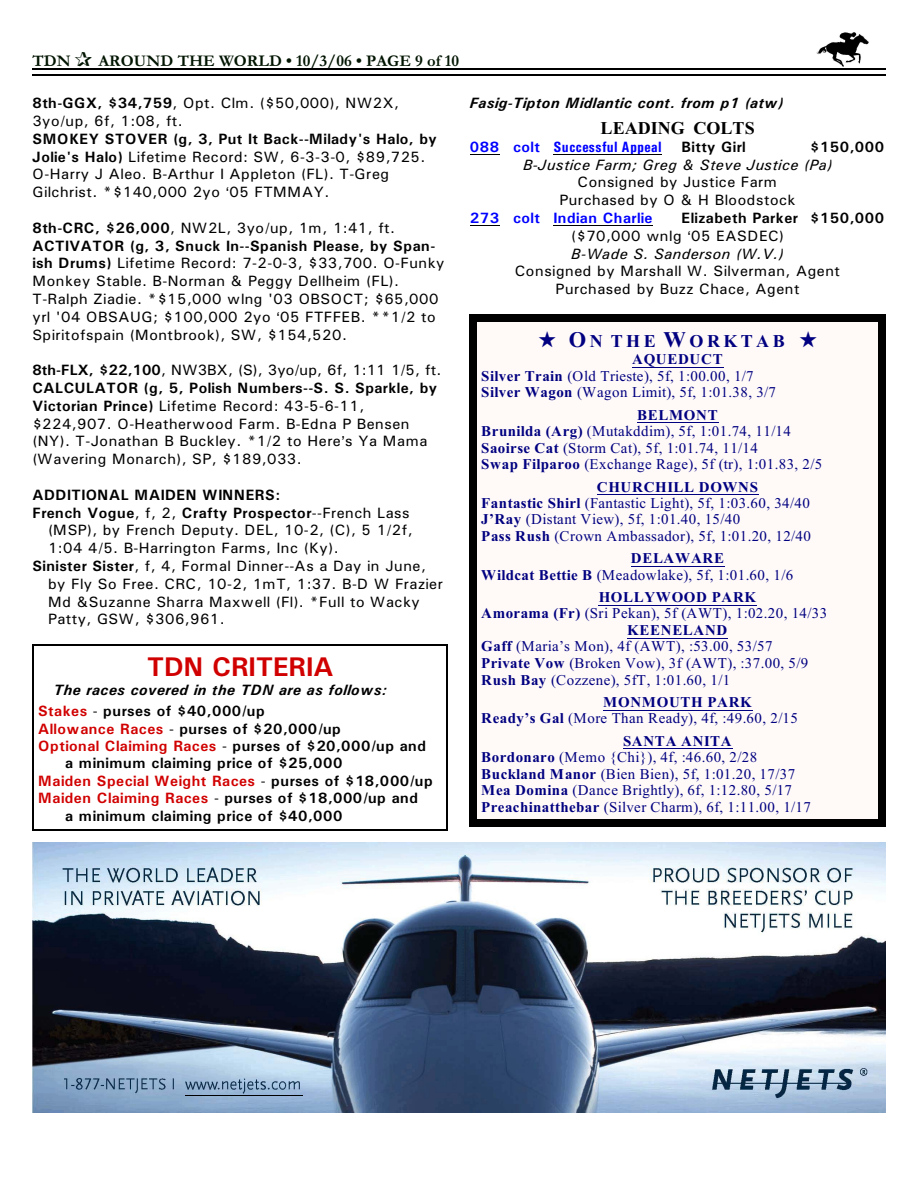
<style>
.page{position:relative;width:918px;height:1188px;background:#fff}
.page>*{position:absolute;margin:0;border:0;box-sizing:border-box;transform-origin:0 0}
.t1{font:700 27px "Univers";letter-spacing:.005em;color:#d10000}
.t2{font:700 18px "Times New Roman";letter-spacing:.19em;color:#000080}
.t3{font:700 18px "Times New Roman";letter-spacing:.005em;color:#000}
.t4{font:700 16.5px "Garamond";color:#001400}
.t5{font:15px/17.9px "Univers";letter-spacing:.03em;color:#000}
.t6{font:15px/16.5px "Times New Roman";letter-spacing:.03em;color:#000080}
.t7{font:700 15px "Univers";letter-spacing:.035em;color:#000}
.t8{font:italic 700 15px/20.9px "Univers";letter-spacing:.03em;color:#000}
.t9{font:700 15px "Univers";letter-spacing:.03em;color:#d10000}
.t10{font:italic 15px "Univers";letter-spacing:.035em;color:#000}
.t11{font:700 15px "Univers Condensed";letter-spacing:.03em;color:#00f}
.t12{font:700 15px "Times New Roman";letter-spacing:.045em;color:#000080}
.t13{font:700 15px "Univers";letter-spacing:.03em;color:#00f}
.s1{font-weight:700}
.s2{font-weight:400}
.s3{font-style:normal;color:#d10000}
.s4{font-weight:400;font-style:normal}
.s5{font-style:normal}
.s6{color:#d10000}
.s7{font-weight:400;color:#000}
.s8{color:#000}
.s9{font-family:"Univers"}
.s10{font-size:22.35px}
</style>
<div class="page">
<img style="left:817px;top:32px;width:51px;height:34px">
<hr style="left:32px;top:68px;width:853px;height:1px;background:#000">
<hr style="left:32px;top:75px;width:853px;height:1px;background:#000">
<hr style="left:32px;top:645px;width:2px;height:185px;background:#000">
<hr style="left:447px;top:645px;width:1px;height:185px;background:#000">
<hr style="left:32px;top:645px;width:416px;height:1px;background:#000">
<hr style="left:32px;top:829px;width:416px;height:1px;background:#000">
<div style="left:470px;top:314px;width:415px;height:513px;background:#fffaf7"></div>
<hr style="left:632px;top:367px;width:91px;height:1px;background:#000080">
<hr style="left:637px;top:422px;width:81px;height:1px;background:#000080">
<hr style="left:597px;top:494px;width:162px;height:1px;background:#000080">
<hr style="left:631px;top:566px;width:94px;height:1px;background:#000080">
<hr style="left:599px;top:605px;width:158px;height:1px;background:#000080">
<hr style="left:627px;top:638px;width:101px;height:1px;background:#000080">
<hr style="left:603px;top:710px;width:149px;height:1px;background:#000080">
<hr style="left:623px;top:748px;width:109px;height:1px;background:#000080">
<div style="left:470px;top:314px;width:7px;height:513px;background:#000"></div>
<div style="left:878px;top:314px;width:7px;height:513px;background:#000"></div>
<div style="left:470px;top:314px;width:415px;height:7px;background:#000"></div>
<div style="left:470px;top:820px;width:415px;height:7px;background:#000"></div>
<hr style="left:470px;top:154px;width:30px;height:1px;background:#000">
<hr style="left:554px;top:154px;width:108px;height:1px;background:#000">
<hr style="left:470px;top:225px;width:30px;height:1px;background:#000">
<hr style="left:554px;top:225px;width:99px;height:1px;background:#000">
<img style="left:32px;top:842px;width:854px;height:270px">
<hr style="left:185px;top:1095px;width:117px;height:1px;background:#000">
<p class="t4" style="left:32px;top:55px;width:40px">TDN</p>
<p class="t4" style="left:98px;top:55px;width:362px">AROUND THE WORLD • 10/3/06 • PAGE 9 of 10</p>
<p class="t5" style="left:32px;top:96px;width:368px"><span class="s1">8th-GGX, $34,759</span>, Opt. Clm. ($50,000), NW2X,<br>3yo/up, 6f, 1:08, ft.</p>
<p class="t5" style="left:32px;top:131px;width:406px"><span class="s1">SMOKEY STOVER (g, 3, Put It Back--Milady's Halo, by Jolie's Halo)</span> Lifetime Record: SW, 6-3-3-0, $89,725.<br>O-Harry J Aleo. B-Arthur I Appleton (FL). T-Greg Gilchrist. *$140,000 2yo 05 FTMMAY.</p>
<p class="t5" style="left:32px;top:220px;width:414px"><span class="s1">8th-CRC, $26,000</span>, NW2L, 3yo/up, 1m, 1:41, ft.<br><span class="s1">ACTIVATOR (g, 3, Snuck In--Spanish Please, by Span&shy;ish Drums)</span> Lifetime Record: 7-2-0-3, $33,700. O-Funky Monkey Stable. B-Norman &amp; Peggy Dellheim (FL).<br>T-Ralph Ziadie. *$15,000 wlng '03 OBSOCT; $65,000 yrl '04 OBSAUG; $100,000 2yo 05 FTFFEB. **1/2 to Spiritofspain (Montbrook), SW, $154,520.</p>
<p class="t5" style="left:32px;top:363px;width:411px"><span class="s1">8th-FLX, $22,100</span>, NW3BX, (S), 3yo/up, 6f, 1:11 1/5, ft.<br><span class="s1">CALCULATOR (g, 5, Polish Numbers--S. S. Sparkle, by Victorian Prince)</span> Lifetime Record: 43-5-6-11, $224,907. O-Heatherwood Farm. B-Edna P Bensen (NY). T-Jonathan B Buckley. *1/2 to Here s Ya Mama (Wavering Monarch), SP, $189,033.</p>
<p class="t7" style="left:32px;top:489px;width:250px">ADDITIONAL MAIDEN WINNERS:</p>
<p class="t7" style="left:32px;top:507px;width:379px">French Vogue<span class="s2">, f, 2,</span> Crafty Prospector<span class="s2">--French Lass</span></p>
<p class="t5" style="left:48px;top:523px;width:366px">(MSP), by French Deputy. DEL, 10-2, (C), 5 1/2f,</p>
<p class="t5" style="left:48px;top:540px;width:292px">1:04 4/5. B-Harrington Farms, Inc (Ky).</p>
<p class="t5" style="left:32px;top:558px;width:395px"><span class="s1">Sinister Sister</span>, f, 4, Formal Dinner--As a Day in June,</p>
<p class="t5" style="left:48px;top:576px;width:396px">by Fly So Free. CRC, 10-2, 1mT, 1:37. B-D W Frazier</p>
<p class="t5" style="left:48px;top:594px;width:373px">Md &amp;Suzanne Sharra Maxwell (Fl). *Full to Wacky</p>
<p class="t5" style="left:48px;top:612px;width:178px">Patty, GSW, $306,961.</p>
<h1 class="t1" style="left:147px;top:658px;width:188px">TDN CRITERIA</h1>
<p class="t8" style="left:38px;top:681px;width:350px;text-indent:16px">The races covered in the TDN are as follows:<br><span class="s3">Stakes</span> <span class="s4">-</span> <span class="s5">purses of $40,000/up</span></p>
<p class="t7" style="left:38px;top:723px;width:304px"><span class="s6">Allowance Races</span> <span class="s2">-</span> purses of $20,000/up</p>
<p class="t9" style="left:38px;top:741px;width:389px">Optional Claiming Races <span class="s7">-</span> <span class="s8">purses of $20,000/up and</span></p>
<p class="t7" style="left:65px;top:758px;width:279px">a minimum claiming price of $25,000</p>
<p class="t9" style="left:38px;top:776px;width:396px">Maiden Special Weight Races <span class="s7">-</span> <span class="s8">purses of $18,000/up</span></p>
<p class="t7" style="left:38px;top:793px;width:381px"><span class="s6">Maiden Claiming Races</span> <span class="s2">-</span> purses of $18,000/up and</p>
<p class="t7" style="left:65px;top:810px;width:279px">a minimum claiming price of $40,000</p>
<p class="t8" style="left:470px;top:94px;width:315px">Fasig-Tipton Midlantic cont. from p1 (atw)</p>
<p class="t3" style="left:601px;top:122px;width:156px">LEADING COLTS</p>
<p class="t11" style="left:470px;top:142px;width:193px"><span class="s9">088 colt</span> Successful Appeal</p>
<p class="t7" style="left:682px;top:142px;width:66px">Bitty Girl</p>
<p class="t7" style="left:810px;top:142px;width:76px">$150,000</p>
<p class="t10" style="left:523px;top:160px;width:311px">B-Justice Farm; Greg &amp; Steve Justice (Pa)</p>
<p class="t5" style="left:559px;top:175px;width:238px;text-align:center">Consigned by Justice Farm<br>Purchased by O &amp; H Bloodstock</p>
<p class="t13" style="left:470px;top:213px;width:184px">273 colt Indian Charlie</p>
<p class="t7" style="left:682px;top:213px;width:204px">Elizabeth Parker $150,000</p>
<p class="t5" style="left:571px;top:228px;width:215px">($70,000 wnlg 05 EASDEC)</p>
<p class="t10" style="left:571px;top:248px;width:214px">B-Wade S. Sanderson (W.V.)</p>
<p class="t5" style="left:515px;top:263px;width:327px;text-align:center">Consigned by Marshall W. Silverman, Agent<br>Purchased by Buzz Chace, Agent</p>
<p class="t2" style="left:569px;top:335px;width:217px"><span class="s10">O</span>N THE <span class="s10">W</span>ORKTAB</p>
<p class="t6" style="left:481px;top:353px;width:296px;text-indent:151px"><span class="s1">AQUEDUCT<br>Silver Train</span> (Old Trieste), 5f, 1:00.00, 1/7<br><span class="s1">Silver Wagon</span> (Wagon Limit), 5f, 1:01.38, 3/7</p>
<p class="t6" style="left:481px;top:408px;width:342px;text-indent:156px"><span class="s1">BELMONT<br>Brunilda (Arg)</span> (Mutakddim), 5f, 1:01.74, 11/14<br><span class="s1">Saoirse Cat</span> (Storm Cat), 5f, 1:01.74, 11/14<br><span class="s1">Swap Filparoo</span> (Exchange Rage), 5f (tr), 1:01.83, 2/5</p>
<p class="t6" style="left:481px;top:480px;width:331px;text-indent:116px"><span class="s1">CHURCHILL DOWNS Fantastic Shirl</span> (Fantastic Light), 5f, 1:03.60, 34/40<br><span class="s1">J’Ray</span> (Distant View), 5f, 1:01.40, 15/40<br><span class="s1">Pass Rush</span> (Crown Ambassador), 5f, 1:01.20, 12/40</p>
<p class="t6" style="left:481px;top:552px;width:313px;text-indent:150px"><span class="s1">DELAWARE<br>Wildcat Bettie B</span> (Meadowlake), 5f, 1:01.60, 1/6</p>
<p class="t12" style="left:599px;top:592px;width:159px">HOLLYWOOD PARK</p>
<p class="t6" style="left:481px;top:607px;width:347px"><span class="s1">Amorama (Fr)</span> (Sri Pekan), 5f (AWT), 1:02.20, 14/33</p>
<p class="t12" style="left:627px;top:625px;width:102px">KEENELAND</p>
<p class="t6" style="left:481px;top:640px;width:293px"><span class="s1">Gaff</span> (Maria’s Mon), 4f (AWT), :53.00, 53/57</p>
<p class="t6" style="left:481px;top:656px;width:328px"><span class="s1">Private Vow</span> (Broken Vow), 3f (AWT), :37.00, 5/9</p>
<p class="t6" style="left:481px;top:673px;width:250px"><span class="s1">Rush Bay</span> (Cozzene), 5fT, 1:01.60, 1/1</p>
<p class="t6" style="left:481px;top:695px;width:318px;text-indent:122px"><span class="s1">MONMOUTH PARK<br>Ready’s Gal</span> (More Than Ready), 4f, :49.60, 2/15</p>
<p class="t6" style="left:481px;top:734px;width:331px;text-indent:142px"><span class="s1">SANTA ANITA<br>Bordonaro</span> (Memo {Chi}), 4f, :46.60, 2/28<br><span class="s1">Buckland Manor</span> (Bien Bien), 5f, 1:01.20, 17/37<br><span class="s1">Mea Domina</span> (Dance Brightly), 6f, 1:12.80, 5/17<br><span class="s1">Preachinatthebar</span> (Silver Charm), 6f, 1:11.00, 1/17</p>
</div>
